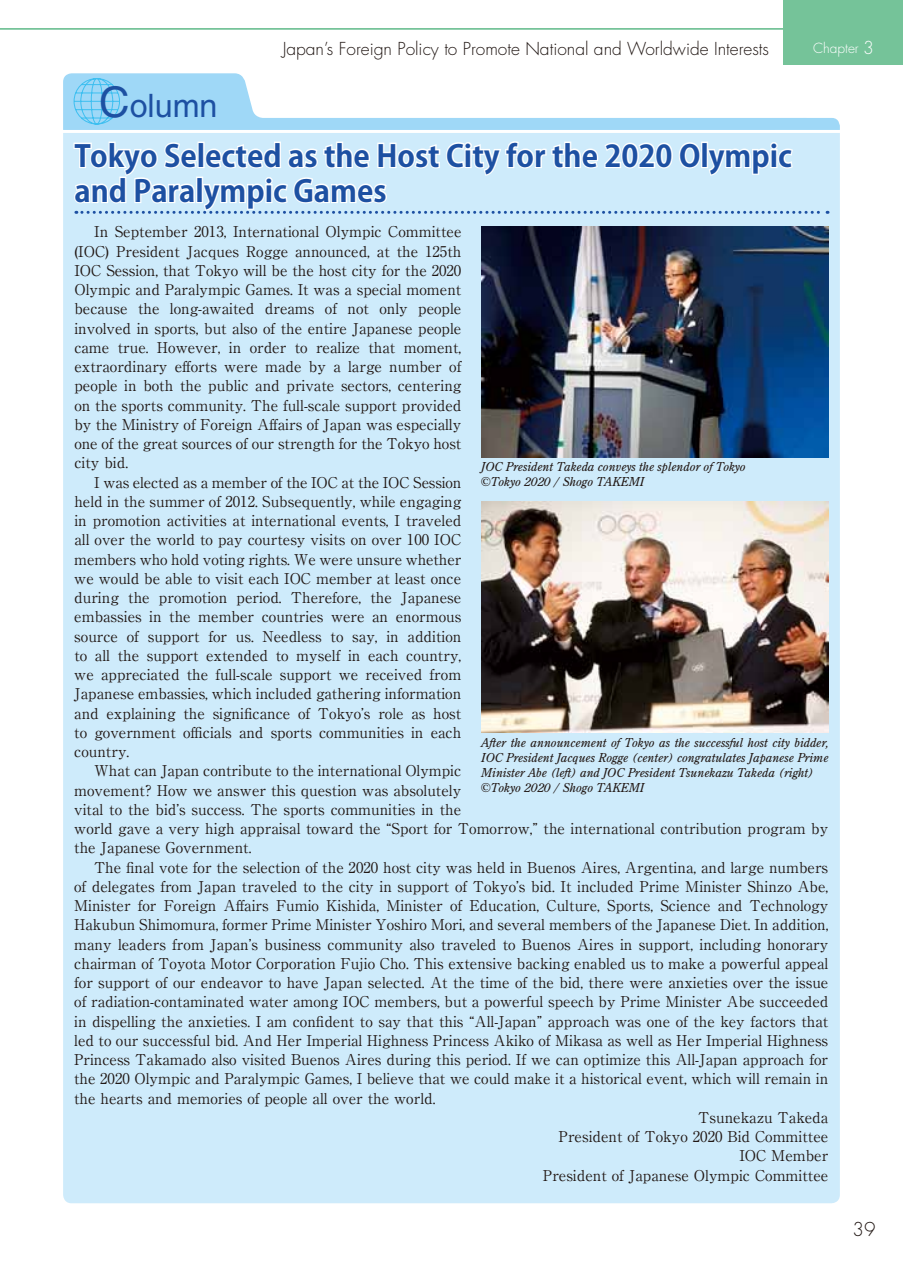
<style>
.page{position:relative;width:903px;height:1275px;background:#fff}
.page>*{position:absolute;margin:0;border:0;box-sizing:border-box;transform-origin:0 0}
.t1{font:32.2px "Helvetica LT Std";color:#1d50a2}
.t2{font:700 29.75px/35px "Koz Go Pro";color:#1d50a2}
.t3{font:300 18.55px "Futura Std";color:#221815}
.t4{font:300 17.32px "Futura Std";color:#221815}
.t5{font:14.88px/19.2px "Ryumin Pr 6 N";color:#221815;text-align:justify}
.t6{font:300 13.65px "Futura Std";color:#fff}
.t7{font:italic 12.25px/14.9px "Century Old Style Std";color:#221815}
.s1{font-size:17.32px}
.s2{font-size:42.18px}
</style>
<div class="page">
<div style="left:784px;top:0;width:119px;height:64px;background:#75c399"></div>
<hr style="left:0;top:28px;width:903px;height:2px;background:#75c399">
<div style="left:63px;top:133px;width:777px;height:1070px;background:#ceebfb"></div>
<svg style="left:63px;top:73px;width:777px;height:57px"></svg>
<svg style="left:72px;top:140px;width:756px;height:74px"></svg>
<img style="left:481px;top:502px;width:348px;height:230px">
<img style="left:481px;top:226px;width:348px;height:231px">
<p class="t4" style="left:283px;top:38px;width:488px">Japan’s Foreign Policy to Promote National and Worldwide Interests</p>
<p class="t6" style="left:813px;top:40px;width:62px">Chapter <span class="s1">3</span></p>
<h1 class="t1" style="left:99px;top:87px;width:120px"><span class="s2">C</span>olumn</h1>
<h2 class="t2" style="left:74px;top:140px;width:719px">Tokyo Selected as the Host City for the 2020 Olympic and Paralympic Games</h2>
<p class="t5" style="left:74px;top:221px;width:389px;text-indent:20px">In September 2013, International Olympic Committee (IOC) President Jacques Rogge announced, at the 125th IOC Session, that Tokyo will be the host city for the 2020<br>Olympic and Paralympic Games. It was a special moment because the long-awaited dreams of not only people involved in sports, but also of the entire Japanese people came true. However, in order to realize that moment, extraordinary efforts were made by a large number of people in both the public and private sectors, centering on the sports community. The full-scale support provided by the Ministry of Foreign Affairs of Japan was especially one of the great sources of our strength for the Tokyo host city bid.</p>
<p class="t5" style="left:74px;top:472px;width:389px;text-indent:20px">I was elected as a member of the IOC at the IOC Session held in the summer of 2012. Subsequently, while engaging in promotion activities at international events, I traveled all over the world to pay courtesy visits on over 100 IOC members who hold voting rights. We were unsure whether we would be able to visit each IOC member at least once during the promotion period. Therefore, the Japanese embassies in the member countries were an enormous source of support for us. Needless to say, in addition to all the support extended to myself in each country, we appreciated the full-scale support we received from Japanese embassies, which included gathering information and explaining the significance of Tokyo’s role as host to government officials and sports communities in each country.</p>
<p class="t5" style="left:74px;top:760px;width:756px;text-align:left;text-indent:20px">What can Japan contribute to the international Olympic<br>movement? How we answer this question was absolutely<br>vital to the bid’s success. The sports communities in the<br>world gave a very high appraisal toward the “Sport for Tomorrow,” the international contribution program by the Japanese Government.</p>
<p class="t5" style="left:94px;top:857px;width:736px">The final vote for the selection of the 2020 host city was held in Buenos Aires, Argentina, and large numbers</p>
<p class="t5" style="left:74px;top:876px;width:756px">of delegates from Japan traveled to the city in support of Tokyo’s bid. It included Prime Minister Shinzo Abe,</p>
<p class="t5" style="left:74px;top:895px;width:756px">Minister for Foreign Affairs Fumio Kishida, Minister of Education, Culture, Sports, Science and Technology</p>
<p class="t5" style="left:74px;top:914px;width:756px">Hakubun Shimomura, former Prime Minister Yoshiro Mori, and several members of the Japanese Diet. In addition,</p>
<p class="t5" style="left:74px;top:934px;width:756px">many leaders from Japan’s business community also traveled to Buenos Aires in support, including honorary</p>
<p class="t5" style="left:74px;top:953px;width:755px">chairman of Toyota Motor Corporation Fujio Cho. This extensive backing enabled us to make a powerful appeal</p>
<p class="t5" style="left:74px;top:972px;width:756px">for support of our endeavor to have Japan selected. At the time of the bid, there were anxieties over the issue</p>
<p class="t5" style="left:74px;top:991px;width:756px">of radiation-contaminated water among IOC members, but a powerful speech by Prime Minister Abe succeeded</p>
<p class="t5" style="left:74px;top:1011px;width:755px">in dispelling the anxieties. I am confident to say that this “All-Japan” approach was one of the key factors that</p>
<p class="t5" style="left:74px;top:1030px;width:755px">led to our successful bid. And Her Imperial Highness Princess Akiko of Mikasa as well as Her Imperial Highness</p>
<p class="t5" style="left:74px;top:1049px;width:756px">Princess Takamado also visited Buenos Aires during this period. If we can optimize this All-Japan approach for</p>
<p class="t5" style="left:74px;top:1068px;width:756px">the 2020 Olympic and Paralympic Games, I believe that we could make it a historical event, which will remain in</p>
<p class="t5" style="left:74px;top:1088px;width:363px">the hearts and memories of people all over the world.</p>
<p class="t5" style="left:698px;top:1107px;width:131px">Tsunekazu Takeda</p>
<p class="t5" style="left:559px;top:1126px;width:271px">President of Tokyo 2020 Bid Committee</p>
<p class="t5" style="left:739px;top:1145px;width:90px">IOC Member</p>
<p class="t5" style="left:543px;top:1165px;width:287px">President of Japanese Olympic Committee</p>
<p class="t7" style="left:481px;top:459px;width:266px">JOC President Takeda conveys the splendor of Tokyo ©Tokyo 2020 / Shogo TAKEMI</p>
<p class="t7" style="left:481px;top:735px;width:349px">After the announcement of Tokyo as the successful host city bidder, IOC President Jacques Rogge (center) congratulates Japanese Prime Minister Abe (left) and JOC President Tsunekazu Takeda (right) ©Tokyo 2020 / Shogo TAKEMI</p>
<p class="t3" style="left:852px;top:1218px;width:25px">39</p>
</div>
